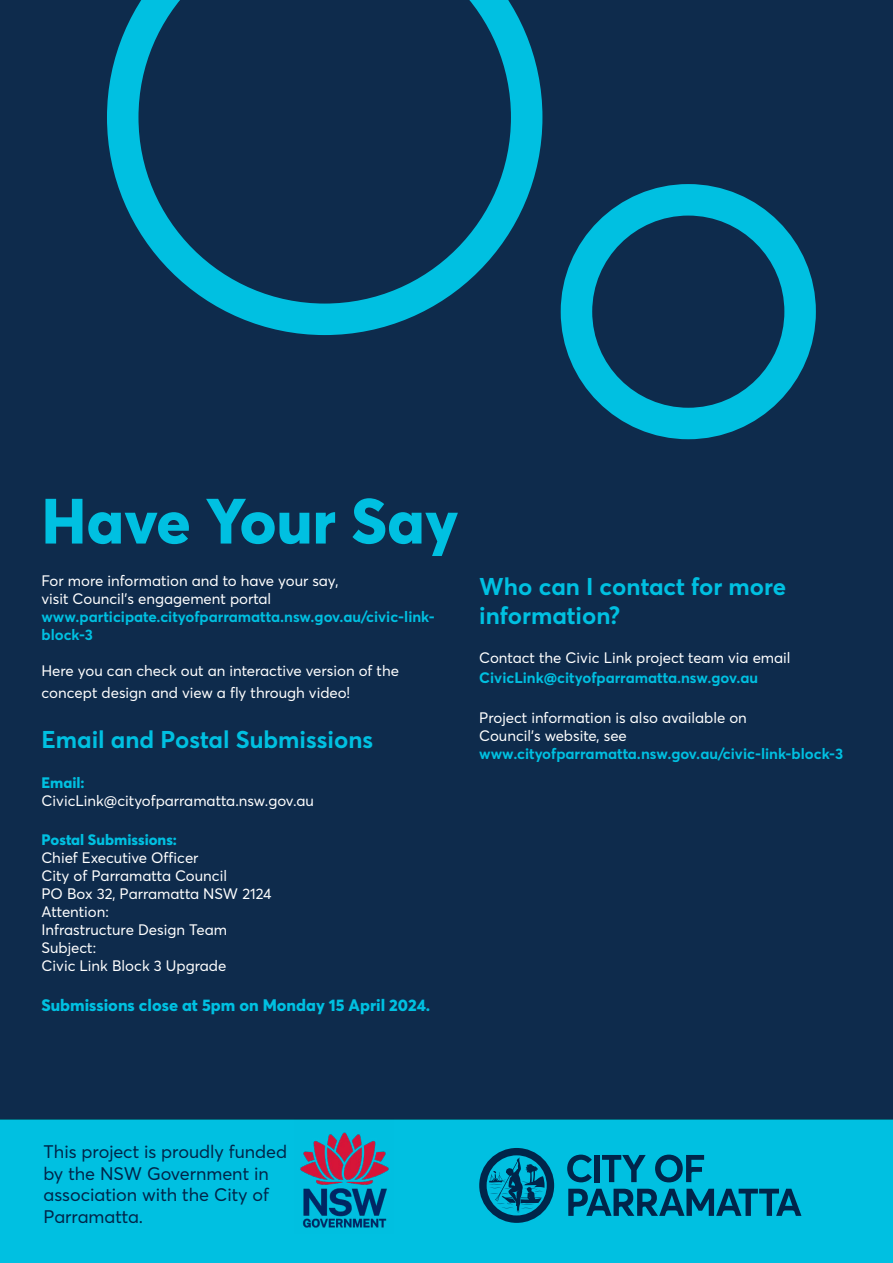
<style>
.page{position:relative;width:893px;height:1263px;background:#fff}
.page>*{position:absolute;margin:0;border:0;box-sizing:border-box;transform-origin:0 0}
.t1{font:800 63px "Parramatta";color:#00c0e1}
.t2{font:700 24px/28.8px "Parramatta";color:#00c0e1}
.t3{font:18px/21.6px "Parramatta";color:#002549}
.t4{font:800 16.5px "Parramatta";color:#00c0e1}
.t5{font:15px/18px "Parramatta";color:#fff}
.t6{font:700 15px/18px "Parramatta";color:#00c0e1}
.t7{font:800 15px "Parramatta";color:#00c0e1}
</style>
<div class="page">
<div style="left:0;top:1118px;width:893px;height:145px;background:#00c0e1"></div>
<div style="left:0;top:0;width:893px;height:1118px;background:#0e2b4c"></div>
<svg style="left:107px;top:0;width:435px;height:335px"></svg>
<div style="left:561px;top:184px;width:255px;height:255px;border:32px solid #00c0e1;border-radius:50%"></div>
<svg style="left:567px;top:1154px;width:25px;height:28px"></svg>
<div style="left:594px;top:1155px;width:6px;height:27px;background:#00254a"></div>
<svg style="left:602px;top:1155px;width:44px;height:27px"></svg>
<svg style="left:568px;top:1189px;width:233px;height:27px;background:#007295"></svg>
<svg style="left:655px;top:1154px;width:49px;height:28px"></svg>
<svg style="left:479px;top:1148px;width:75px;height:75px;background:#007c9e"></svg>
<img style="left:294px;top:1118px;width:100px;height:115px">
<h1 class="t1" style="left:41px;top:477px;width:418px">Have Your Say</h1>
<p class="t5" style="left:41px;top:571px;width:299px">For more information and to have your say, visit Council’s engagement portal</p>
<p class="t6" style="left:41px;top:607px;width:395px">www.participate.cityofparramatta.nsw.gov.au/civic-link&shy;block-3</p>
<p class="t5" style="left:41px;top:659px;width:359px;line-height:21.6px">Here you can check out an interactive version of the concept design and view a fly through video!</p>
<h2 class="t2" style="left:41px;top:724px;width:333px">Email and Postal Submissions</h2>
<p class="t7" style="left:41px;top:771px;width:45px">Email:</p>
<p class="t5" style="left:41px;top:791px;width:274px">CivicLink@cityofparramatta.nsw.gov.au</p>
<p class="t7" style="left:41px;top:829px;width:137px">Postal Submissions:</p>
<p class="t5" style="left:41px;top:848px;width:232px">Chief Executive Officer<br>City of Parramatta Council<br>PO Box 32, Parramatta NSW 2124<br>Attention:<br>Infrastructure Design Team<br>Subject:<br>Civic Link Block 3 Upgrade</p>
<p class="t4" style="left:41px;top:993px;width:390px">Submissions close at 5pm on Monday 15 April 2024.</p>
<h2 class="t2" style="left:479px;top:571px;width:308px">Who can I contact for more information?</h2>
<p class="t5" style="left:479px;top:648px;width:313px">Contact the Civic Link project team via email</p>
<p class="t6" style="left:479px;top:668px;width:280px">CivicLink@cityofparramatta.nsw.gov.au</p>
<p class="t5" style="left:479px;top:708px;width:269px">Project information is also available on<br>Council’s website, see</p>
<p class="t6" style="left:479px;top:743px;width:365px">www.cityofparramatta.nsw.gov.au/civic-link-block-3</p>
<p class="t3" style="left:43px;top:1140px;width:245px">This project is proudly funded by the NSW Government in association with the City of<br>Parramatta.</p>
</div>
